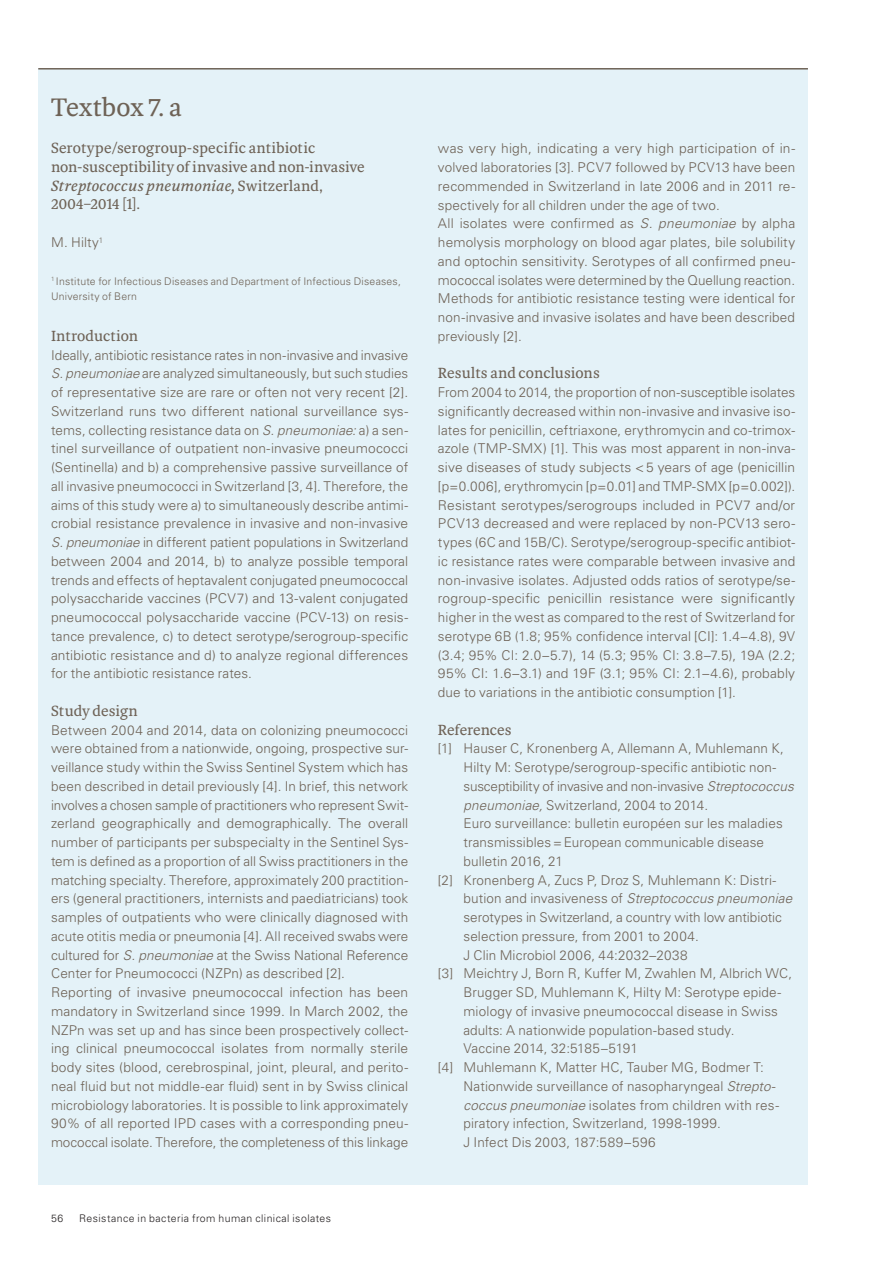
<style>
.page{position:relative;width:893px;height:1263px;background:#fff}
.page>*{position:absolute;margin:0;border:0;box-sizing:border-box;transform-origin:0 0}
.t1{font:27px "Aleksei";color:#6e6256}
.t2{font:15.75px/18.8px "Aleksei";letter-spacing:.005em;color:#6e6256}
.t3{font:italic 15.75px "Aleksei Trial";letter-spacing:.005em;color:#6e6256}
.t4{font:300 13.5px/18.8px "Univers LT";letter-spacing:.01em;color:#6e6256;text-align:justify}
.t5{font:300 13.5px "Univers LT";letter-spacing:-.01em;color:#6e6256}
.t6{font:300 10.5px/15px "Univers LT";letter-spacing:.02em;color:#6e6256}
.t7{font:300 10.5px "Univers LT";letter-spacing:.045em;color:#231f20}
.s1{font-family:"Aleksei";font-style:normal}
.s2{font-style:italic}
</style>
<div class="page">
<div style="left:38px;top:68px;width:770px;height:1117px;background:#e4f2f8"></div>
<hr style="left:38px;top:68px;width:770px;height:2px;background:#6e6256">
<h1 class="t1" style="left:51px;top:89px;width:132px">Textbox 7. a</h1>
<p class="t2" style="left:51px;top:138px;width:315px">Serotype/serogroup-specific antibiotic non-susceptibility of invasive and non-invasive</p>
<p class="t3" style="left:51px;top:179px;width:273px">Streptococcus pneumoniae, <span class="s1">Switzerland,</span></p>
<p class="t2" style="left:51px;top:194px;width:91px">2004–2014 [1].</p>
<p class="t4" style="left:51px;top:233px;width:54px">M. Hilty<sup>1</sup></p>
<p class="t6" style="left:51px;top:273px;width:351px"><sup>1</sup> Institute for Infectious Diseases and Department of Infectious Diseases,<br>University of Bern</p>
<p class="t2" style="left:51px;top:326px;width:89px">Introduction</p>
<p class="t4" style="left:51px;top:345px;width:359px">Ideally, antibiotic resistance rates in non-invasive and invasive <span class="s2">S. pneumoniae</span> are analyzed simultaneously, but such studies of representative size are rare or often not very recent [2].<br>Switzerland runs two different national surveillance sys&shy;tems, collecting resistance data on <span class="s2">S. pneumoniae:</span> a) a sen&shy;tinel surveillance of outpatient non-invasive pneumococci (Sentinella) and b) a comprehensive passive surveillance of all invasive pneumococci in Switzerland [3, 4]. Therefore, the aims of this study were a) to simultaneously describe antimi&shy;crobial resistance prevalence in invasive and non-invasive <span class="s2">S. pneumoniae</span> in different patient populations in Switzerland between 2004 and 2014, b) to analyze possible temporal trends and effects of heptavalent conjugated pneumococcal polysaccharide vaccines (PCV7) and 13-valent conjugated pneumococcal polysaccharide vaccine (PCV-13) on resis&shy;tance prevalence, c) to detect serotype/serogroup-specific antibiotic resistance and d) to analyze regional differences for the antibiotic resistance rates.</p>
<p class="t2" style="left:51px;top:701px;width:88px">Study design</p>
<p class="t4" style="left:51px;top:720px;width:359px;text-align:left">Between 2004 and 2014, data on colonizing pneumococci were obtained from a nationwide, ongoing, prospective sur&shy;veillance study within the Swiss Sentinel System which has been described in detail previously [4]. In brief, this network involves a chosen sample of practitioners who represent Swit&shy;zerland geographically and demographically. The overall number of participants per subspecialty in the Sentinel Sys&shy;tem is defined as a proportion of all Swiss practitioners in the matching specialty. Therefore, approximately 200 practition&shy;ers (general practitioners, internists and paediatricians) took samples of outpatients who were clinically diagnosed with acute otitis media or pneumonia [4]. All received swabs were cultured for <span class="s2">S. pneumoniae</span> at the Swiss National Reference Center for Pneumococci (NZPn) as described [2].<br>Reporting of invasive pneumococcal infection has been mandatory in Switzerland since 1999. In March 2002, the NZPn was set up and has since been prospectively collect&shy;ing clinical pneumococcal isolates from normally sterile body sites (blood, cerebrospinal, joint, pleural, and perito&shy;neal fluid but not middle-ear fluid) sent in by Swiss clinical microbiology laboratories. It is possible to link approximately 90% of all reported IPD cases with a corresponding pneu&shy;mococcal isolate. Therefore, the completeness of this linkage</p>
<p class="t7" style="left:51px;top:1212px;width:14px">56</p>
<p class="t7" style="left:79px;top:1212px;width:254px">Resistance in bacteria from human clinical isolates</p>
<p class="t4" style="left:438px;top:139px;width:359px;text-align:left">was very high, indicating a very high participation of in&shy;volved laboratories [3]. PCV7 followed by PCV13 have been recommended in Switzerland in late 2006 and in 2011 re&shy;spectively for all children under the age of two.<br>All isolates were confirmed as <span class="s2">S. pneumoniae</span> by alpha hemolysis morphology on blood agar plates, bile solubility and optochin sensitivity. Serotypes of all confirmed pneu&shy;mococcal isolates were determined by the Quellung reaction.<br>Methods for antibiotic resistance testing were identical for non-invasive and invasive isolates and have been described previously [2].</p>
<p class="t2" style="left:438px;top:363px;width:163px">Results and conclusions</p>
<p class="t4" style="left:438px;top:383px;width:359px">From 2004 to 2014, the proportion of non-susceptible isolates significantly decreased within non-invasive and invasive iso&shy;lates for penicillin, ceftriaxone, erythromycin and co-trimox&shy;azole (TMP-SMX) [1]. This was most apparent in non-inva&shy;sive diseases of study subjects &lt;5 years of age (penicillin [p=0.006], erythromycin [p=0.01] and TMP-SMX [p=0.002]).<br>Resistant serotypes/serogroups included in PCV7 and/or PCV13 decreased and were replaced by non-PCV13 sero&shy;types (6C and 15B/C). Serotype/serogroup-specific antibiot&shy;ic resistance rates were comparable between invasive and non-invasive isolates. Adjusted odds ratios of serotype/se&shy;rogroup-specific penicillin resistance were significantly higher in the west as compared to the rest of Switzerland for serotype 6B (1.8; 95% confidence interval [CI]: 1.4–4.8), 9V (3.4; 95% CI: 2.0–5.7), 14 (5.3; 95% CI: 3.8–7.5), 19A (2.2; 95% CI: 1.6–3.1) and 19F (3.1; 95% CI: 2.1–4.6), probably due to variations in the antibiotic consumption [1].</p>
<p class="t2" style="left:438px;top:719px;width:75px">References</p>
<p class="t4" style="left:438px;top:739px;width:347px">[1] Hauser C, Kronenberg A, Allemann A, Muhlemann K,</p>
<p class="t4" style="left:463px;top:758px;width:314px">Hilty M: Serotype/serogroup-specific antibiotic non-</p>
<p class="t5" style="left:463px;top:778px;width:332px">susceptibility of invasive and non-invasive <span class="s2">Streptococcus</span></p>
<p class="t4" style="left:463px;top:795px;width:246px"><span class="s2">pneumoniae,</span> Switzerland, 2004 to 2014.</p>
<p class="t4" style="left:463px;top:814px;width:321px">Euro surveillance: bulletin européen sur les maladies</p>
<p class="t4" style="left:463px;top:833px;width:302px">transmissibles=European communicable disease</p>
<p class="t4" style="left:463px;top:852px;width:101px">bulletin 2016, 21</p>
<p class="t4" style="left:438px;top:870px;width:339px">[2] Kronenberg A, Zucs P, Droz S, Muhlemann K: Distri-</p>
<p class="t4" style="left:463px;top:889px;width:330px">bution and invasiveness of <span class="s2">Streptococcus pneumoniae</span></p>
<p class="t4" style="left:463px;top:908px;width:320px">serotypes in Switzerland, a country with low antibiotic</p>
<p class="t4" style="left:463px;top:927px;width:237px">selection pressure, from 2001 to 2004.</p>
<p class="t4" style="left:463px;top:945px;width:226px">J Clin Microbiol 2006, 44:2032–2038</p>
<p class="t4" style="left:438px;top:964px;width:356px">[3] Meichtry J, Born R, Kuffer M, Zwahlen M, Albrich WC,</p>
<p class="t4" style="left:463px;top:983px;width:319px">Brugger SD, Muhlemann K, Hilty M: Serotype epide-</p>
<p class="t4" style="left:463px;top:1002px;width:316px">miology of invasive pneumococcal disease in Swiss</p>
<p class="t4" style="left:463px;top:1020px;width:272px">adults: A nationwide population-based study.</p>
<p class="t4" style="left:463px;top:1039px;width:176px">Vaccine 2014, 32:5185–5191</p>
<p class="t4" style="left:438px;top:1058px;width:327px">[4] Muhlemann K, Matter HC, Tauber MG, Bodmer T:</p>
<p class="t4" style="left:463px;top:1077px;width:314px">Nationwide surveillance of nasopharyngeal <span class="s2">Strepto-</span></p>
<p class="t4" style="left:463px;top:1095px;width:317px"><span class="s2">coccus pneumoniae</span> isolates from children with res-</p>
<p class="t4" style="left:463px;top:1114px;width:259px">piratory infection, Switzerland, 1998-1999.</p>
<p class="t4" style="left:463px;top:1133px;width:194px">J Infect Dis 2003, 187:589–596</p>
</div>
